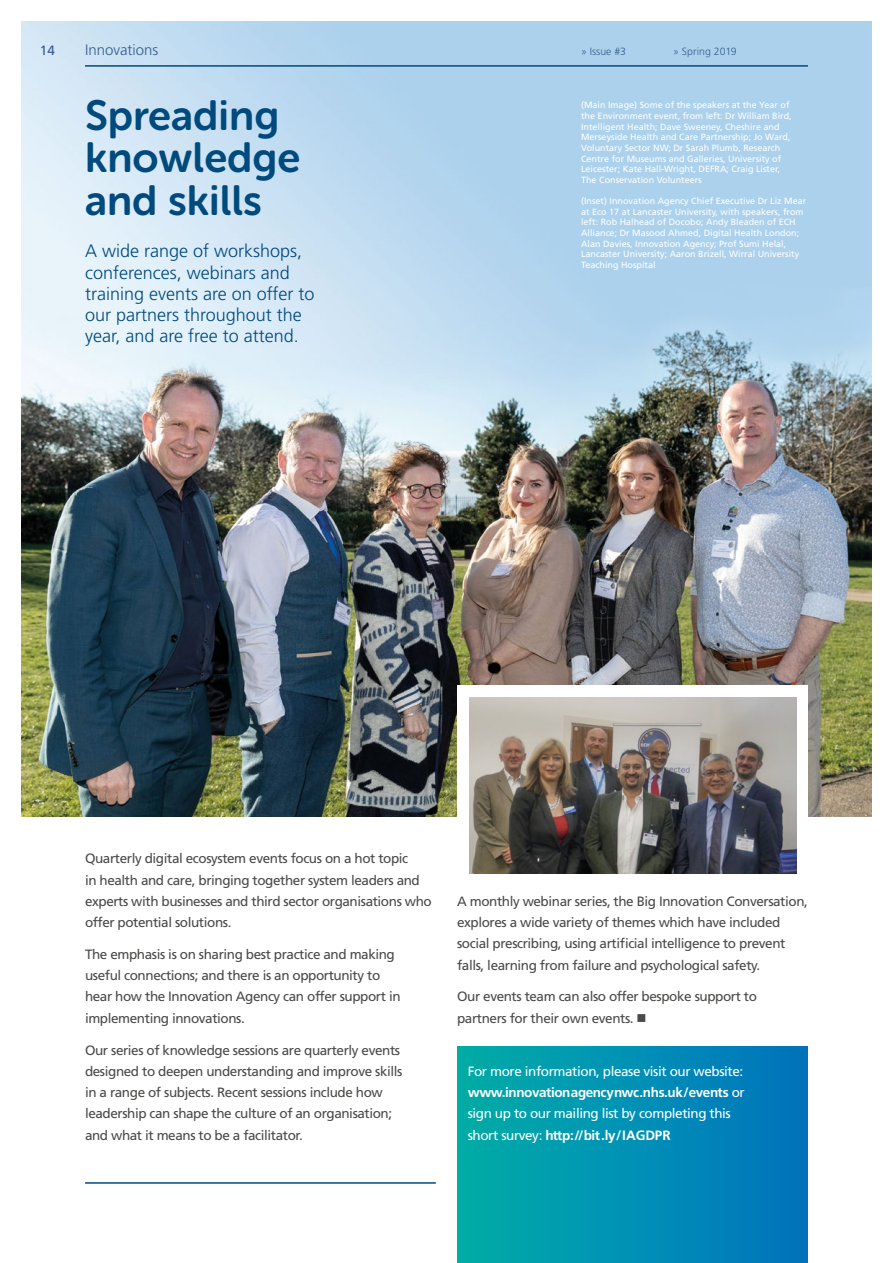
<style>
.page{position:relative;width:893px;height:1263px;background:#fff}
.page>*{position:absolute;margin:0;border:0;box-sizing:border-box;transform-origin:0 0}
.t1{font:42px/42.5px "Museo Sans Rounded 700";color:#004a7d}
.t2{font:300 18px/21.3px "Frutiger LT Std";color:#004a7d}
.t3{font:300 15px "Frutiger LT Std";color:#345d8d}
.t4{font:13.5px/21.3px "Frutiger LT Std";letter-spacing:-.03em;color:#4a4a49}
.t5{font:13.5px/21.3px "Frutiger LT Std";letter-spacing:-.03em;color:#fff}
.t6{font:13.5px "Frutiger LT Std";color:#345d8d}
.t7{font:300 10.5px "Frutiger LT Std";color:#345d8d}
.t8{font:9px/10.6px "Frutiger LT Std";color:#fff}
.s1{font-weight:700}
</style>
<div class="page">
<div style="left:457px;top:1046px;width:351px;height:217px;background:linear-gradient(to right,#00ada8,#0073be)"></div>
<img style="left:21px;top:21px;width:851px;height:795px">
<div style="left:457px;top:686px;width:351px;height:200px;background:#fff"></div>
<img style="left:469px;top:698px;width:327px;height:176px">
<hr style="left:85px;top:1182px;width:351px;height:2px;background:#004a7d">
<hr style="left:85px;top:65px;width:723px;height:2px;background:#004a7d">
<p class="t6" style="left:40px;top:43px;width:17px">14</p>
<p class="t3" style="left:85px;top:42px;width:75px">Innovations</p>
<p class="t7" style="left:581px;top:46px;width:46px">» Issue #3</p>
<p class="t7" style="left:673px;top:46px;width:65px">» Spring 2019</p>
<h1 class="t1" style="left:85px;top:94px;width:217px">Spreading knowledge and skills</h1>
<h2 class="t2" style="left:85px;top:241px;width:231px">A wide range of workshops, conferences, webinars and training events are on offer to our partners throughout the year, and are free to attend.</h2>
<p class="t8" style="left:581px;top:100px;width:212px">(Main Image) Some of the speakers at the Year of the Environment event, from left: Dr William Bird, Intelligent Health; Dave Sweeney, Cheshire and Merseyside Health and Care Partnership; Jo Ward, Voluntary Sector NW; Dr Sarah Plumb, Research Centre for Museums and Galleries, University of Leicester; Kate Hall-Wright, DEFRA; Craig Lister, The Conservation Volunteers</p>
<p class="t8" style="left:581px;top:196px;width:227px">(Inset) Innovation Agency Chief Executive Dr Liz Mear at Eco 17 at Lancaster University, with speakers, from left: Rob Halhead of Docobo; Andy Bleaden of ECH Alliance; Dr Masood Ahmed, Digital Health London; Alan Davies, Innovation Agency; Prof Sumi Helal, Lancaster University; Aaron Brizell, Wirral University Teaching Hospital</p>
<p class="t4" style="left:85px;top:848px;width:348px">Quarterly digital ecosystem events focus on a hot topic<br>in health and care, bringing together system leaders and experts with businesses and third sector organisations who offer potential solutions.</p>
<p class="t4" style="left:85px;top:944px;width:317px">The emphasis is on sharing best practice and making useful connections; and there is an opportunity to hear how the Innovation Agency can offer support in implementing innovations.</p>
<p class="t4" style="left:85px;top:1039px;width:319px">Our series of knowledge sessions are quarterly events designed to deepen understanding and improve skills in a range of subjects. Recent sessions include how leadership can shape the culture of an organisation; and what it means to be a facilitator.</p>
<p class="t4" style="left:457px;top:890px;width:352px">A monthly webinar series, the Big Innovation Conversation, explores a wide variety of themes which have included social prescribing, using artificial intelligence to prevent falls, learning from failure and psychological safety.</p>
<p class="t4" style="left:457px;top:986px;width:301px">Our events team can also offer bespoke support to partners for their own events. ■</p>
<p class="t5" style="left:468px;top:1060px;width:278px">For more information, please visit our website: <span class="s1">www.innovationagencynwc.nhs.uk/events</span> or sign up to our mailing list by completing this short survey: <span class="s1">http://bit.ly/IAGDPR</span></p>
</div>
